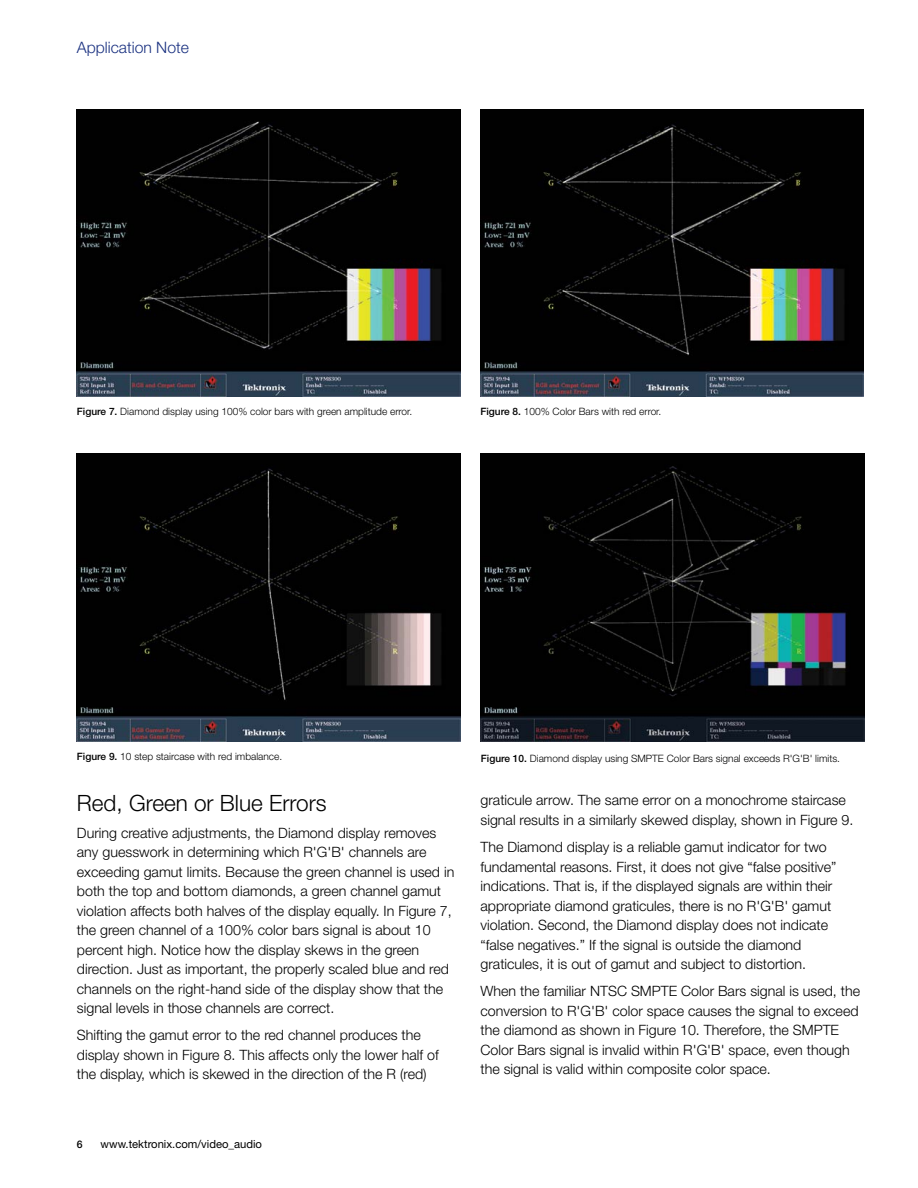
<style>
.page{position:relative;width:918px;height:1188px;background:#fff}
.page>*{position:absolute;margin:0;border:0;box-sizing:border-box;transform-origin:0 0}
.t1{font:300 22.5px "Helvetica Neue";color:#000}
.t2{font:300 15.75px "Helvetica Neue";color:#1b3281}
.t3{font:300 14.25px/19.5px "Helvetica Neue";color:#000}
.t4{font:11.25px "Helvetica Neue";color:#000}
.t5{font:500 10.5px "Helvetica Neue";color:#000}
.t6{font:300 10.2px "Helvetica Neue";color:#000}
.s1{font-weight:500}
</style>
<div class="page">
<img style="left:77px;top:109px;width:383px;height:288px">
<img style="left:481px;top:109px;width:383px;height:288px">
<img style="left:77px;top:454px;width:383px;height:287px">
<img style="left:481px;top:454px;width:383px;height:287px">
<p class="t2" style="left:77px;top:37px;width:114px">Application Note</p>
<p class="t6" style="left:77px;top:405px;width:337px"><span class="s1">Figure 7.</span> Diamond display using 100% color bars with green amplitude error.</p>
<p class="t6" style="left:481px;top:405px;width:182px"><span class="s1">Figure 8.</span> 100% Color Bars with red error.</p>
<p class="t6" style="left:77px;top:750px;width:207px"><span class="s1">Figure 9.</span> 10 step staircase with red imbalance.</p>
<p class="t6" style="left:481px;top:752px;width:361px"><span class="s1">Figure 10.</span> Diamond display using SMPTE Color Bars signal exceeds R'G'B' limits.</p>
<h1 class="t1" style="left:77px;top:789px;width:251px">Red, Green or Blue Errors</h1>
<p class="t3" style="left:77px;top:822px;width:379px">During creative adjustments, the Diamond display removes any guesswork in determining which R'G'B' channels are exceeding gamut limits. Because the green channel is used in both the top and bottom diamonds, a green channel gamut violation affects both halves of the display equally. In Figure 7, the green channel of a 100% color bars signal is about 10 percent high. Notice how the display skews in the green direction. Just as important, the properly scaled blue and red channels on the right-hand side of the display show that the signal levels in those channels are correct.</p>
<p class="t3" style="left:77px;top:1025px;width:363px">Shifting the gamut error to the red channel produces the display shown in Figure 8. This affects only the lower half of the display, which is skewed in the direction of the R (red)</p>
<p class="t5" style="left:77px;top:1138px;width:7px">6</p>
<p class="t4" style="left:101px;top:1138px;width:163px">www.tektronix.com/video_audio</p>
<p class="t3" style="left:481px;top:790px;width:374px">graticule arrow. The same error on a monochrome staircase signal results in a similarly skewed display, shown in Figure 9.</p>
<p class="t3" style="left:481px;top:837px;width:358px">The Diamond display is a reliable gamut indicator for two fundamental reasons. First, it does not give “false positive” indications. That is, if the displayed signals are within their appropriate diamond graticules, there is no R'G'B' gamut violation. Second, the Diamond display does not indicate “false negatives.” If the signal is outside the diamond graticules, it is out of gamut and subject to distortion.</p>
<p class="t3" style="left:481px;top:981px;width:381px">When the familiar NTSC SMPTE Color Bars signal is used, the conversion to R'G'B' color space causes the signal to exceed the diamond as shown in Figure 10. Therefore, the SMPTE Color Bars signal is invalid within R'G'B' space, even though the signal is valid within composite color space.</p>
</div>
